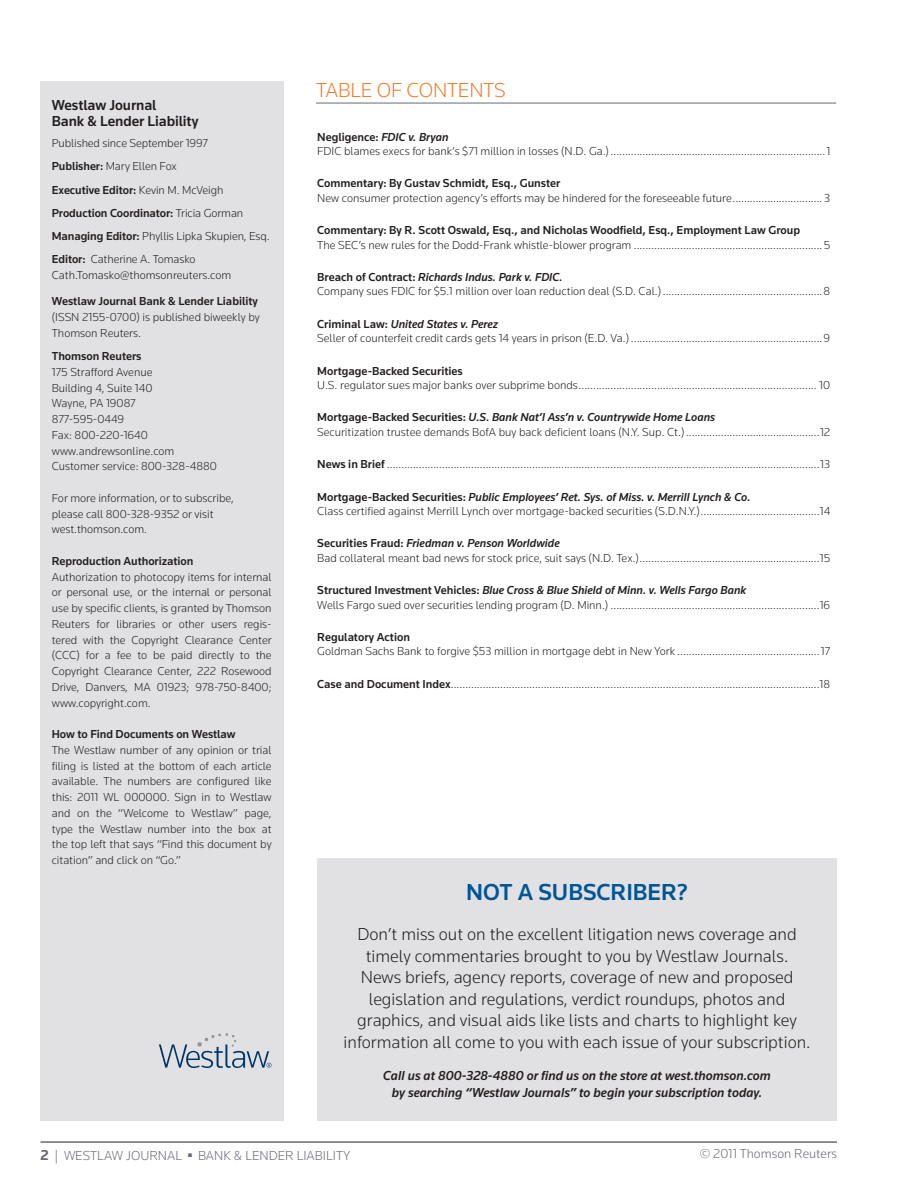
<style>
.page{position:relative;width:918px;height:1188px;background:#fff}
.page>*{position:absolute;margin:0;border:0;box-sizing:border-box;transform-origin:0 0}
.t1{font:500 24px "Knowledge";color:#005595}
.CN{font:300 21px "Knowledge";letter-spacing:-.005em;color:#f47b2a}
.t2{font:300 18px/21.6px "Knowledge";color:#231f20;text-align:center}
.t3{font:500 15px/15.8px "Knowledge";letter-spacing:-.005em;color:#231f20}
.t4{font:italic 500 13.5px/16.2px "Knowledge";color:#231f20;text-align:center}
.t5{font:300 13.5px "Knowledge";color:#696b73}
.TOC_p2_Text{font:300 12px "Knowledge";color:#231f20}
.boilerplate{font:300 12px/15.8px "Knowledge";letter-spacing:-.005em;color:#231f20}
.TOC_p2_Head{font:italic 500 12px "Knowledge";color:#231f20}
.TOC_p2_Head-2{font:500 12px "Knowledge";color:#231f20}
.boilerplate-2{font:500 12px "Knowledge";letter-spacing:-.005em;color:#231f20}
.s1{font-weight:500}
.s2{font-weight:300}
.s3{font-style:italic}
.s4{font-style:normal}
.s5{font-weight:700;font-size:15px}
</style>
<div class="page">
<div style="left:40px;top:81px;width:244px;height:1039px;background:#e1e1e3"></div>
<hr style="left:40px;top:1141px;width:797px;height:2px;background:#696b73">
<svg style="left:159px;top:1033px;width:112px;height:35px"></svg>
<hr style="left:316px;top:103px;width:520px;height:1px;background:#696b73">
<div style="left:317px;top:858px;width:520px;height:262px;background:#e1e1e3"></div>
<p class="t3" style="left:52px;top:97px;width:148px">Westlaw Journal<br>Bank &amp; Lender Liability</p>
<p class="boilerplate" style="left:52px;top:135px;width:158px">Published since September 1997</p>
<p class="boilerplate" style="left:52px;top:158px;width:127px"><span class="s1">Publisher:</span> Mary Ellen Fox</p>
<p class="TOC_p2_Head-2" style="left:52px;top:182px;width:173px">Executive Editor: <span class="s2">Kevin M. McVeigh</span></p>
<p class="TOC_p2_Head-2" style="left:52px;top:205px;width:193px">Production Coordinator: <span class="s2">Tricia Gorman</span></p>
<p class="boilerplate" style="left:52px;top:228px;width:219px"><span class="s1">Managing Editor:</span> Phyllis Lipka Skupien, Esq.</p>
<p class="boilerplate" style="left:52px;top:251px;width:181px"><span class="s1">Editor:</span> Catherine A. Tomasko<br>Cath.Tomasko@thomsonreuters.com</p>
<p class="boilerplate" style="left:52px;top:293px;width:209px"><span class="s1">Westlaw Journal Bank &amp; Lender Liability </span>(ISSN 2155-0700) is published biweekly by<br>Thomson Reuters.</p>
<p class="boilerplate-2" style="left:52px;top:349px;width:91px">Thomson Reuters</p>
<p class="boilerplate" style="left:52px;top:364px;width:102px">175 Strafford Avenue</p>
<p class="boilerplate" style="left:52px;top:380px;width:102px">Building 4, Suite 140</p>
<p class="boilerplate" style="left:52px;top:395px;width:86px">Wayne, PA 19087</p>
<p class="boilerplate" style="left:52px;top:411px;width:74px">877-595-0449</p>
<p class="boilerplate" style="left:52px;top:427px;width:98px">Fax: 800-220-1640</p>
<p class="boilerplate" style="left:52px;top:443px;width:124px">www.andrewsonline.com</p>
<p class="boilerplate" style="left:52px;top:458px;width:167px">Customer service: 800-328-4880</p>
<p class="boilerplate" style="left:52px;top:490px;width:183px">For more information, or to subscribe,</p>
<p class="boilerplate" style="left:52px;top:506px;width:163px">please call 800-328-9352 or visit</p>
<p class="boilerplate" style="left:52px;top:521px;width:97px">west.thomson.com.</p>
<p class="boilerplate-2" style="left:52px;top:553px;width:143px">Reproduction Authorization</p>
<p class="boilerplate" style="left:52px;top:569px;width:221px;text-align:justify">Authorization to photocopy items for internal or personal use, or the internal or personal use by specific clients, is granted by Thomson Reuters for libraries or other users regis&shy;tered with the Copyright Clearance Center (CCC) for a fee to be paid directly to the Copyright Clearance Center, 222 Rosewood Drive, Danvers, MA 01923; 978-750-8400; www.copyright.com.</p>
<p class="boilerplate-2" style="left:52px;top:727px;width:185px">How to Find Documents on Westlaw</p>
<p class="boilerplate" style="left:52px;top:742px;width:221px;text-align:justify">The Westlaw number of any opinion or trial filing is listed at the bottom of each article available. The numbers are configured like this: 2011 WL 000000. Sign in to Westlaw and on the “Welcome to Westlaw” page, type the Westlaw number into the box at the top left that says “Find this document by citation” and click on “Go.”</p>
<p class="CN" style="left:316px;top:77px;width:191px">TABLE OF CONTENTS</p>
<p class="TOC_p2_Head-2" style="left:317px;top:129px;width:133px">Negligence: <span class="s3">FDIC v. Bryan</span></p>
<p class="TOC_p2_Text" style="left:317px;top:144px;width:514px">FDIC blames execs for bank’s $71 million in losses (N.D. Ga.)..........................................................................1</p>
<p class="TOC_p2_Head-2" style="left:317px;top:176px;width:245px">Commentary: By Gustav Schmidt, Esq., Gunster</p>
<p class="TOC_p2_Text" style="left:317px;top:190px;width:514px">New consumer protection agency’s efforts may be hindered for the foreseeable future............................... 3</p>
<p class="TOC_p2_Head-2" style="left:317px;top:223px;width:484px">Commentary: By R. Scott Oswald, Esq., and Nicholas Woodfield, Esq., Employment Law Group</p>
<p class="TOC_p2_Text" style="left:317px;top:237px;width:514px">The SEC’s new rules for the Dodd-Frank whistle-blower program .................................................................5</p>
<p class="TOC_p2_Head" style="left:317px;top:270px;width:247px"><span class="s4">Breach of Contract:</span> Richards Indus. Park v. FDIC.</p>
<p class="TOC_p2_Text" style="left:317px;top:284px;width:514px">Company sues FDIC for $5.1 million over loan reduction deal (S.D. Cal.).......................................................8</p>
<p class="TOC_p2_Head" style="left:317px;top:316px;width:183px"><span class="s4">Criminal Law:</span> United States v. Perez</p>
<p class="TOC_p2_Text" style="left:317px;top:331px;width:514px">Seller of counterfeit credit cards gets 14 years in prison (E.D. Va.)..................................................................9</p>
<p class="TOC_p2_Head-2" style="left:317px;top:363px;width:147px">Mortgage-Backed Securities</p>
<p class="TOC_p2_Text" style="left:317px;top:378px;width:515px">U.S. regulator sues major banks over subprime bonds.................................................................................. 10</p>
<p class="TOC_p2_Head" style="left:317px;top:410px;width:400px"><span class="s4">Mortgage-Backed Securities:</span> U.S. Bank Nat’l Ass’n v. Countrywide Home Loans</p>
<p class="TOC_p2_Text" style="left:317px;top:424px;width:514px">Securitization trustee demands BofA buy back deficient loans (N.Y. Sup. Ct.)..............................................12</p>
<p class="TOC_p2_Text" style="left:317px;top:457px;width:514px"><span class="s1">News in Brief</span> .....................................................................................................................................................13</p>
<p class="TOC_p2_Head" style="left:317px;top:489px;width:435px"><span class="s4">Mortgage-Backed Securities:</span> Public Employees’ Ret. Sys. of Miss. v. Merrill Lynch &amp; Co.</p>
<p class="TOC_p2_Text" style="left:317px;top:504px;width:515px">Class certified against Merrill Lynch over mortgage-backed securities (S.D.N.Y.).........................................14</p>
<p class="TOC_p2_Head" style="left:317px;top:536px;width:244px"><span class="s4">Securities Fraud:</span> Friedman v. Penson Worldwide</p>
<p class="TOC_p2_Text" style="left:317px;top:550px;width:514px">Bad collateral meant bad news for stock price, suit says (N.D. Tex.)..............................................................15</p>
<p class="TOC_p2_Head" style="left:317px;top:583px;width:431px"><span class="s4">Structured Investment Vehicles:</span> Blue Cross &amp; Blue Shield of Minn. v. Wells Fargo Bank</p>
<p class="TOC_p2_Text" style="left:317px;top:597px;width:515px">Wells Fargo sued over securities lending program (D. Minn.) ........................................................................16</p>
<p class="TOC_p2_Head-2" style="left:317px;top:630px;width:94px">Regulatory Action</p>
<p class="TOC_p2_Text" style="left:317px;top:644px;width:515px">Goldman Sachs Bank to forgive $53 million in mortgage debt in New York .................................................17</p>
<p class="TOC_p2_Text" style="left:317px;top:676px;width:514px"><span class="s1">Case and Document Index</span>...............................................................................................................................18</p>
<h2 class="t1" style="left:466px;top:877px;width:223px">NOT A SUBSCRIBER?</h2>
<p class="t2" style="left:344px;top:923px;width:469px">Don’t miss out on the excellent litigation news coverage and timely commentaries brought to you by Westlaw Journals.<br>News briefs, agency reports, coverage of new and proposed legislation and regulations, verdict roundups, photos and graphics, and visual aids like lists and charts to highlight key information all come to you with each issue of your subscription.</p>
<p class="t4" style="left:383px;top:1068px;width:389px">Call us at 800-328-4880 or find us on the store at west.thomson.com by searching “Westlaw Journals” to begin your subscription today.</p>
<p class="t5" style="left:40px;top:1147px;width:312px"><span class="s5">2</span> | WESTLAW JOURNAL ■ BANK &amp; LENDER LIABILITY</p>
<p class="t5" style="left:700px;top:1145px;width:139px">© 2011 Thomson Reuters</p>
</div>
